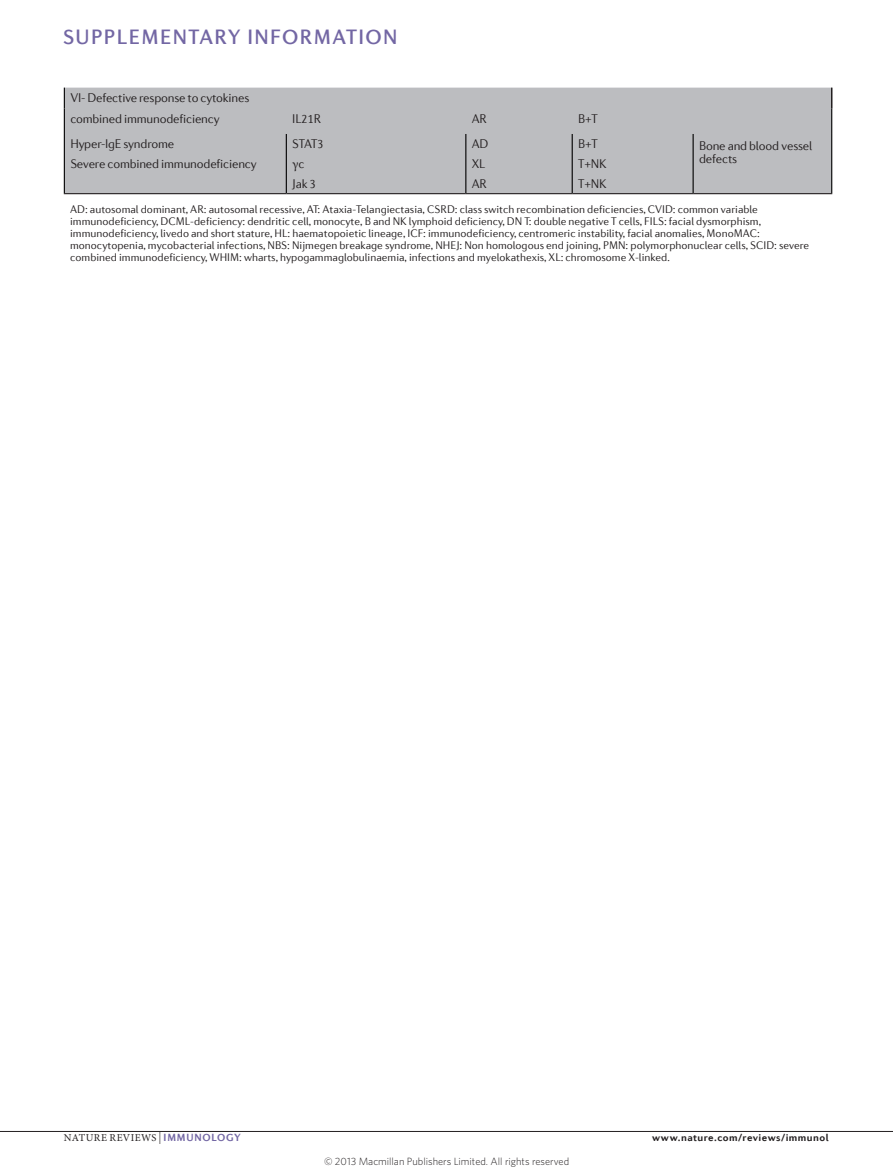
<style>
.page{position:relative;width:893px;height:1174px;background:#fff}
.page>*{position:absolute;margin:0;border:0;box-sizing:border-box;transform-origin:0 0}
.t1{font:500 21px "Diverda Sans Com";letter-spacing:.065em;color:#7367a4}
.tabletext{font:300 12.75px/13.5px "Diverda Sans Com";letter-spacing:-.015em;color:#231f20}
.tabletext-2{font:12.75px "Minion Pro";color:#231f20}
.tablefootnote{font:300 11.25px/12px "Diverda Sans Com";color:#231f20}
.t2{font:300 10.5px "Whitney";color:#231f20}
.t3{font:700 10.5px "Diverda Sans Com";letter-spacing:.045em;color:#231f20}
.t4{font:10.5px "Minion Pro";letter-spacing:.04em;color:#231f20}
.s1{font-family:"Diverda Sans Com";font-weight:300}
.s2{font-size:12px}
.s3{font-family:"Diverda Sans Com";font-weight:700;color:#7367a4}
</style>
<div class="page">
<hr style="left:0;top:1131px;width:893px;height:1px;background:#231f20">
<div style="left:65px;top:88px;width:766px;height:105px;background:#bcbdc0"></div>
<svg style="left:64px;top:88px;width:1px;height:46px"></svg>
<svg style="left:831px;top:88px;width:1px;height:46px"></svg>
<hr style="left:64px;top:134px;width:1px;height:59px;background:#000">
<hr style="left:286px;top:134px;width:1px;height:59px;background:#000">
<hr style="left:465px;top:134px;width:1px;height:59px;background:#000">
<hr style="left:572px;top:134px;width:1px;height:59px;background:#000">
<hr style="left:693px;top:134px;width:1px;height:59px;background:#000">
<hr style="left:831px;top:134px;width:1px;height:59px;background:#000">
<hr style="left:64px;top:193px;width:222px;height:1px;background:#231f20">
<hr style="left:286px;top:193px;width:180px;height:1px;background:#231f20">
<hr style="left:466px;top:193px;width:106px;height:1px;background:#231f20">
<hr style="left:572px;top:193px;width:121px;height:1px;background:#231f20">
<hr style="left:693px;top:193px;width:139px;height:1px;background:#231f20">
<h1 class="t1" style="left:63px;top:25px;width:336px">SUPPLEMENTARY INFORMATION</h1>
<p class="tabletext" style="left:70px;top:91px;width:181px">VI- Defective response to cytokines</p>
<p class="tabletext" style="left:70px;top:112px;width:151px">combined immunodeficiency</p>
<p class="tabletext" style="left:292px;top:112px;width:31px">IL21R</p>
<p class="tabletext" style="left:472px;top:112px;width:17px">AR</p>
<p class="tabletext" style="left:578px;top:112px;width:21px">B+T</p>
<p class="tabletext" style="left:70px;top:137px;width:105px">Hyper-IgE syndrome</p>
<p class="tabletext" style="left:70px;top:157px;width:188px">Severe combined immunodeficiency</p>
<p class="tabletext" style="left:292px;top:137px;width:33px">STAT3</p>
<p class="tabletext-2" style="left:292px;top:157px;width:14px">γ<span class="s1">c</span></p>
<p class="tabletext" style="left:292px;top:177px;width:25px">Jak 3</p>
<p class="tabletext" style="left:472px;top:137px;width:18px">AD</p>
<p class="tabletext" style="left:472px;top:157px;width:15px">XL</p>
<p class="tabletext" style="left:472px;top:177px;width:17px">AR</p>
<p class="tabletext" style="left:578px;top:137px;width:21px">B+T</p>
<p class="tabletext" style="left:578px;top:157px;width:30px">T+NK</p>
<p class="tabletext" style="left:578px;top:177px;width:30px">T+NK</p>
<p class="tabletext" style="left:699px;top:139px;width:115px">Bone and blood vessel defects</p>
<p class="tablefootnote" style="left:70px;top:203px;width:741px">AD: autosomal dominant, AR: autosomal recessive, AT: Ataxia-Telangiectasia, CSRD: class switch recombination deficiencies, CVID: common variable immunodeficiency, DCML-deficiency: dendritic cell, monocyte, B and NK lymphoid deficiency, DN T: double negative T cells, FILS: facial dysmorphism, immunodeficiency, livedo and short stature, HL: haematopoietic lineage, ICF: immunodeficiency, centromeric instability, facial anomalies, MonoMAC: monocytopenia, mycobacterial infections, NBS: Nijmegen breakage syndrome, NHEJ: Non homologous end joining, PMN: polymorphonuclear cells, SCID: severe combined immunodeficiency, WHIM: wharts, hypogammaglobulinaemia, infections and myelokathexis, XL: chromosome X-linked.</p>
<p class="t4" style="left:64px;top:1131px;width:179px">NATURE REVIEWS <span class="s2">|</span> <span class="s3">IMMUNOLOGY</span></p>
<p class="t3" style="left:652px;top:1130px;width:178px">www.nature.com/reviews/immunol</p>
<p class="t2" style="left:324px;top:1154px;width:247px">© 2013 Macmillan Publishers Limited. All rights reserved</p>
</div>
